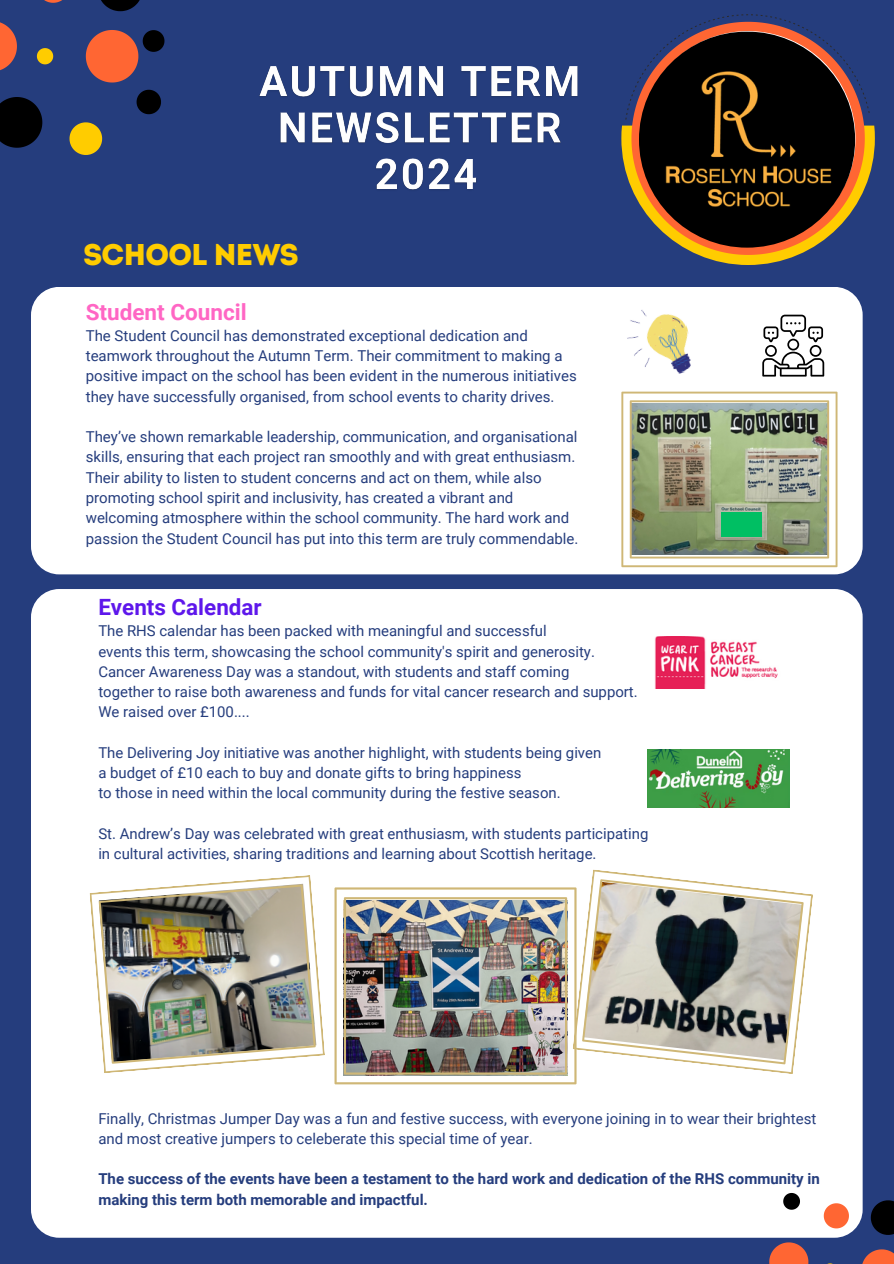
<style>
.page{position:relative;width:894px;height:1264px;background:#fff}
.page>*{position:absolute;margin:0;border:0;box-sizing:border-box;transform-origin:0 0}
.t1{font:30px "Intro";letter-spacing:-.045em;color:#fc0}
.t2{font:700 22.5px "Roboto";color:#ff66c4}
.t3{font:700 22.35px "Roboto";color:#5e17eb}
.t4{font:15px/20.2px "Roboto";color:#253d7d}
.t5{font:700 15px/20.2px "Roboto";color:#253d7d}
</style>
<div class="page">
<div style="left:0;top:0;width:893px;height:1263px;background:#253d7d"></div>
<div style="left:31px;top:589px;width:831px;height:648px;background:#fff;border-radius:28px"></div>
<div style="left:31px;top:287px;width:831px;height:287px;background:#fff;border-radius:28px"></div>
<svg style="left:621px;top:14px;width:253px;height:251px"></svg>
<img style="left:638px;top:32px;width:216px;height:216px;border-radius:50%">
<svg style="left:0;top:22px;width:17px;height:49px"></svg>
<svg style="left:69px;top:122px;width:33px;height:33px"></svg>
<svg style="left:44px;top:0;width:18px;height:3px"></svg>
<svg style="left:0;top:97px;width:42px;height:51px"></svg>
<svg style="left:136px;top:90px;width:25px;height:24px"></svg>
<svg style="left:37px;top:48px;width:16px;height:16px"></svg>
<svg style="left:101px;top:0;width:39px;height:11px"></svg>
<svg style="left:86px;top:30px;width:78px;height:52px"></svg>
<svg style="left:769px;top:1242px;width:39px;height:21px"></svg>
<svg style="left:862px;top:1249px;width:31px;height:14px"></svg>
<svg style="left:823px;top:1203px;width:25px;height:25px"></svg>
<svg style="left:783px;top:1193px;width:16px;height:16px"></svg>
<svg style="left:823px;top:1263px;width:13px;height:1px"></svg>
<svg style="left:870px;top:1200px;width:23px;height:34px"></svg>
<img style="left:654px;top:636px;width:124px;height:52px">
<img style="left:627px;top:310px;width:64px;height:64px">
<svg style="left:762px;top:315px;width:62px;height:61px"></svg>
<img style="left:647px;top:750px;width:141px;height:57px">
<img style="left:89px;top:875px;width:236px;height:198px">
<img style="left:334px;top:887px;width:242px;height:197px">
<svg style="left:572px;top:869px;width:241px;height:205px"></svg>
<img style="left:621px;top:391px;width:216px;height:176px">
<div style="left:721px;top:513px;width:41px;height:24px;background:#00bf63"></div>
<img style="left:259px;top:66px;width:319px;height:124px">
<p class="t1" style="left:83px;top:243px;width:217px">SCHOOL NEWS</p>
<p class="t2" style="left:86px;top:299px;width:162px">Student Council</p>
<p class="t4" style="left:86px;top:326px;width:492px">The Student Council has demonstrated exceptional dedication and teamwork throughout the Autumn Term. Their commitment to making a positive impact on the school has been evident in the numerous initiatives they have successfully organised, from school events to charity drives.</p>
<p class="t4" style="left:86px;top:427px;width:494px">They’ve shown remarkable leadership, communication, and organisational skills, ensuring that each project ran smoothly and with great enthusiasm.<br>Their ability to listen to student concerns and act on them, while also promoting school spirit and inclusivity, has created a vibrant and welcoming atmosphere within the school community. The hard work and passion the Student Council has put into this term are truly commendable.</p>
<p class="t3" style="left:98px;top:594px;width:165px">Events Calendar</p>
<p class="t4" style="left:98px;top:621px;width:450px">The RHS calendar has been packed with meaningful and successful</p>
<h2 class="t4" style="left:98px;top:641px;width:498px">events this term, showcasing the school community's spirit and generosity.</h2>
<p class="t4" style="left:98px;top:661px;width:472px">Cancer Awareness Day was a standout, with students and staff coming</p>
<p class="t4" style="left:98px;top:682px;width:540px">together to raise both awareness and funds for vital cancer research and support.</p>
<p class="t4" style="left:98px;top:702px;width:153px">We raised over £100....</p>
<p class="t4" style="left:98px;top:742px;width:504px">The Delivering Joy initiative was another highlight, with students being given</p>
<p class="t4" style="left:98px;top:763px;width:424px">a budget of £10 each to buy and donate gifts to bring happiness</p>
<p class="t4" style="left:98px;top:783px;width:463px">to those in need within the local community during the festive season.</p>
<p class="t4" style="left:98px;top:823px;width:551px">St. Andrew’s Day was celebrated with great enthusiasm, with students participating</p>
<p class="t4" style="left:98px;top:844px;width:499px">in cultural activities, sharing traditions and learning about Scottish heritage.</p>
<p class="t4" style="left:98px;top:1108px;width:719px">Finally, Christmas Jumper Day was a fun and festive success, with everyone joining in to wear their brightest and most creative jumpers to celeberate this special time of year.</p>
<p class="t5" style="left:98px;top:1169px;width:722px">The success of the events have been a testament to the hard work and dedication of the RHS community in making this term both memorable and impactful.</p>
</div>
